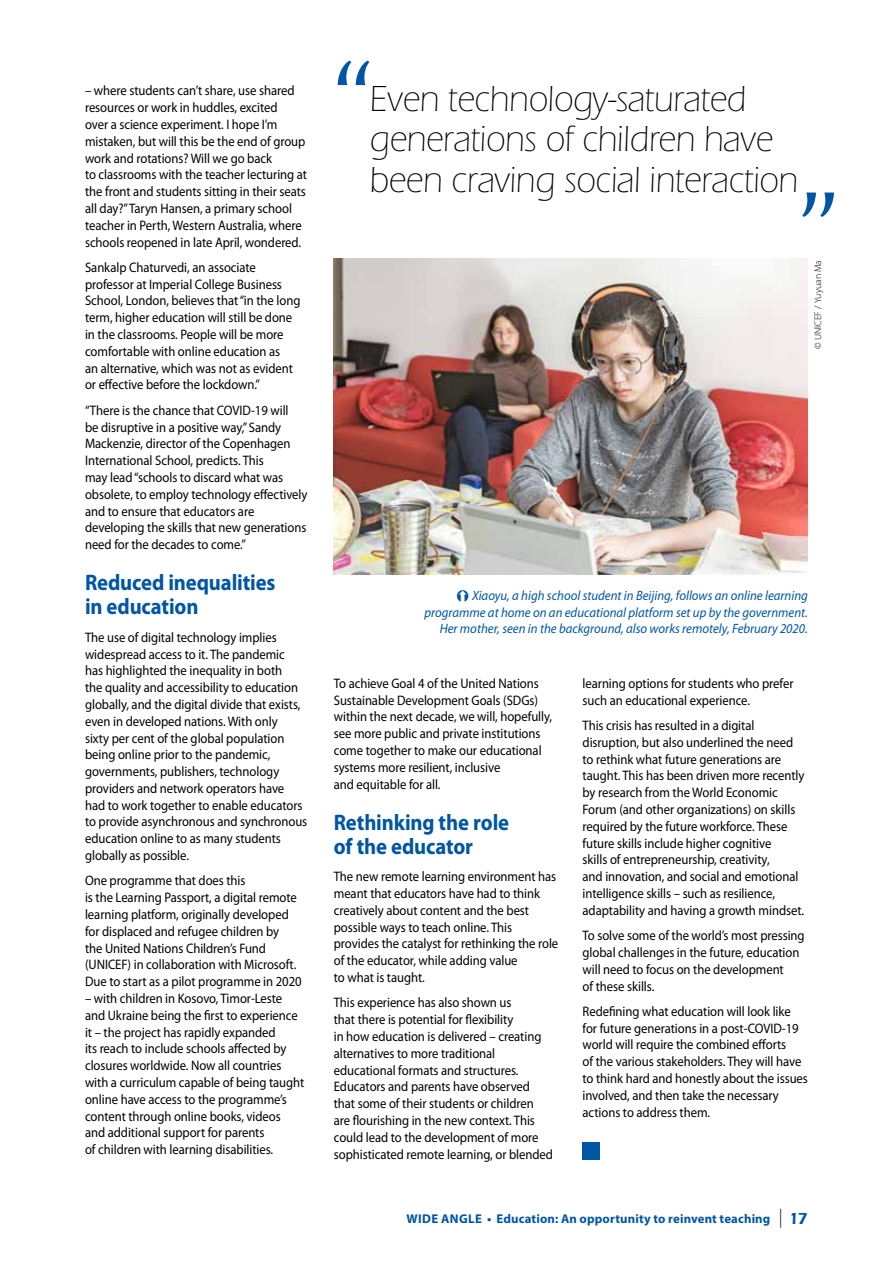
<style>
.page{position:relative;width:893px;height:1263px;background:#fff}
.page>*{position:absolute;margin:0;border:0;box-sizing:border-box;transform-origin:0 0}
.t1{font:300 37.5px/40.5px "ITC Eras Std";letter-spacing:-.005em;color:#000;scale:.92 1}
.t2{font:700 22.5px/24px "Myriad Pro";letter-spacing:-.01em;color:#0056a4;scale:.92 1}
.t3{font:13.8px/16.8px "Myriad Pro";letter-spacing:-.005em;color:#000;scale:.92 1}
.t4{font:italic 13.5px/16.5px "Myriad Pro";color:#0056a4;text-align:right;scale:.95 1}
.t5{font:700 12.75px "Myriad Pro";letter-spacing:.01em;color:#0056a4}
.t6{font:300 9.75px "Myriad Pro";color:#000}
.s1{font-weight:400;font-size:18.9px;color:#000}
.s2{font-family:"ITC Eras Std";font-weight:600;font-size:16.5px}
</style>
<div class="page">
<img style="left:334px;top:259px;width:474px;height:316px">
<div style="left:583px;top:1142px;width:17px;height:17px;background:#0056a4"></div>
<svg style="left:338px;top:61px;width:31px;height:24px"></svg>
<svg style="left:802px;top:193px;width:32px;height:24px"></svg>
<p class="t3" style="left:85px;top:82px;width:243px">– where students can’t share, use shared resources or work in huddles, excited<br>over a science experiment. I hope I’m mistaken, but will this be the end of group work and rotations? Will we go back<br>to classrooms with the teacher lecturing at the front and students sitting in their seats all day?” Taryn Hansen, a primary school teacher in Perth, Western Australia, where schools reopened in late April, wondered.</p>
<p class="t3" style="left:85px;top:259px;width:236px">Sankalp Chaturvedi, an associate professor at Imperial College Business School, London, believes that “in the long term, higher education will still be done in the classrooms. People will be more comfortable with online education as<br>an alternative, which was not as evident or effective before the lockdown.”</p>
<p class="t3" style="left:85px;top:401px;width:243px">“There is the chance that COVID-19 will<br>be disruptive in a positive way,” Sandy Mackenzie, director of the Copenhagen International School, predicts. This<br>may lead “schools to discard what was obsolete, to employ technology effectively and to ensure that educators are developing the skills that new generations need for the decades to come.”</p>
<h2 class="t2" style="left:85px;top:571px;width:209px">Reduced inequalities in education</h2>
<p class="t3" style="left:85px;top:628px;width:243px">The use of digital technology implies widespread access to it. The pandemic<br>has highlighted the inequality in both<br>the quality and accessibility to education globally, and the digital divide that exists, even in developed nations. With only<br>sixty per cent of the global population being online prior to the pandemic, governments, publishers, technology providers and network operators have had to work together to enable educators to provide asynchronous and synchronous education online to as many students globally as possible.</p>
<p class="t3" style="left:85px;top:872px;width:237px">One programme that does this<br>is the Learning Passport, a digital remote learning platform, originally developed for displaced and refugee children by<br>the United Nations Children’s Fund (UNICEF) in collaboration with Microsoft.<br>Due to start as a pilot programme in 2020</p>
<p class="t3" style="left:85px;top:990px;width:240px">– with children in Kosovo, Timor-Leste and Ukraine being the first to experience it – the project has rapidly expanded<br>its reach to include schools affected by closures worldwide. Now all countries with a curriculum capable of being taught online have access to the programme’s content through online books, videos and additional support for parents<br>of children with learning disabilities.</p>
<h1 class="t1" style="left:370px;top:79px;width:467px">Even technology-saturated generations of children have been craving social interaction</h1>
<p class="t6" style="left:813px;top:349px;width:90px;rotate:-90deg">© UNICEF / Yuyuan Ma</p>
<p class="t4" style="left:424px;top:588px;width:405px">Xiaoyu, a high school student in Beijing, follows an online learning programme at home on an educational platform set up by the government.<br>Her mother, seen in the background, also works remotely, February 2020.</p>
<p class="t3" style="left:334px;top:675px;width:239px">To achieve Goal 4 of the United Nations Sustainable Development Goals (SDGs) within the next decade, we will, hopefully, see more public and private institutions come together to make our educational systems more resilient, inclusive<br>and equitable for all.</p>
<h2 class="t2" style="left:334px;top:810px;width:192px">Rethinking the role of the educator</h2>
<p class="t3" style="left:334px;top:868px;width:246px">The new remote learning environment has meant that educators have had to think creatively about content and the best possible ways to teach online. This provides the catalyst for rethinking the role of the educator, while adding value<br>to what is taught.</p>
<p class="t3" style="left:334px;top:994px;width:240px">This experience has also shown us<br>that there is potential for flexibility<br>in how education is delivered – creating alternatives to more traditional educational formats and structures.<br>Educators and parents have observed that some of their students or children are flourishing in the new context. This could lead to the development of more sophisticated remote learning, or blended</p>
<p class="t3" style="left:583px;top:675px;width:231px">learning options for students who prefer such an educational experience.</p>
<p class="t3" style="left:583px;top:717px;width:243px">This crisis has resulted in a digital disruption, but also underlined the need to rethink what future generations are taught. This has been driven more recently by research from the World Economic Forum (and other organizations) on skills required by the future workforce. These future skills include higher cognitive<br>skills of entrepreneurship, creativity,<br>and innovation, and social and emotional intelligence skills – such as resilience, adaptability and having a growth mindset.</p>
<p class="t3" style="left:583px;top:927px;width:243px">To solve some of the world’s most pressing global challenges in the future, education will need to focus on the development<br>of these skills.</p>
<p class="t3" style="left:583px;top:1002px;width:246px">Redefining what education will look like for future generations in a post-COVID-19 world will require the combined efforts<br>of the various stakeholders. They will have to think hard and honestly about the issues involved, and then take the necessary actions to address them.</p>
<p class="t5" style="left:406px;top:1211px;width:403px">WIDE ANGLE • Education: An opportunity to reinvent teaching <span class="s1">|</span> <span class="s2">17</span></p>
</div>
